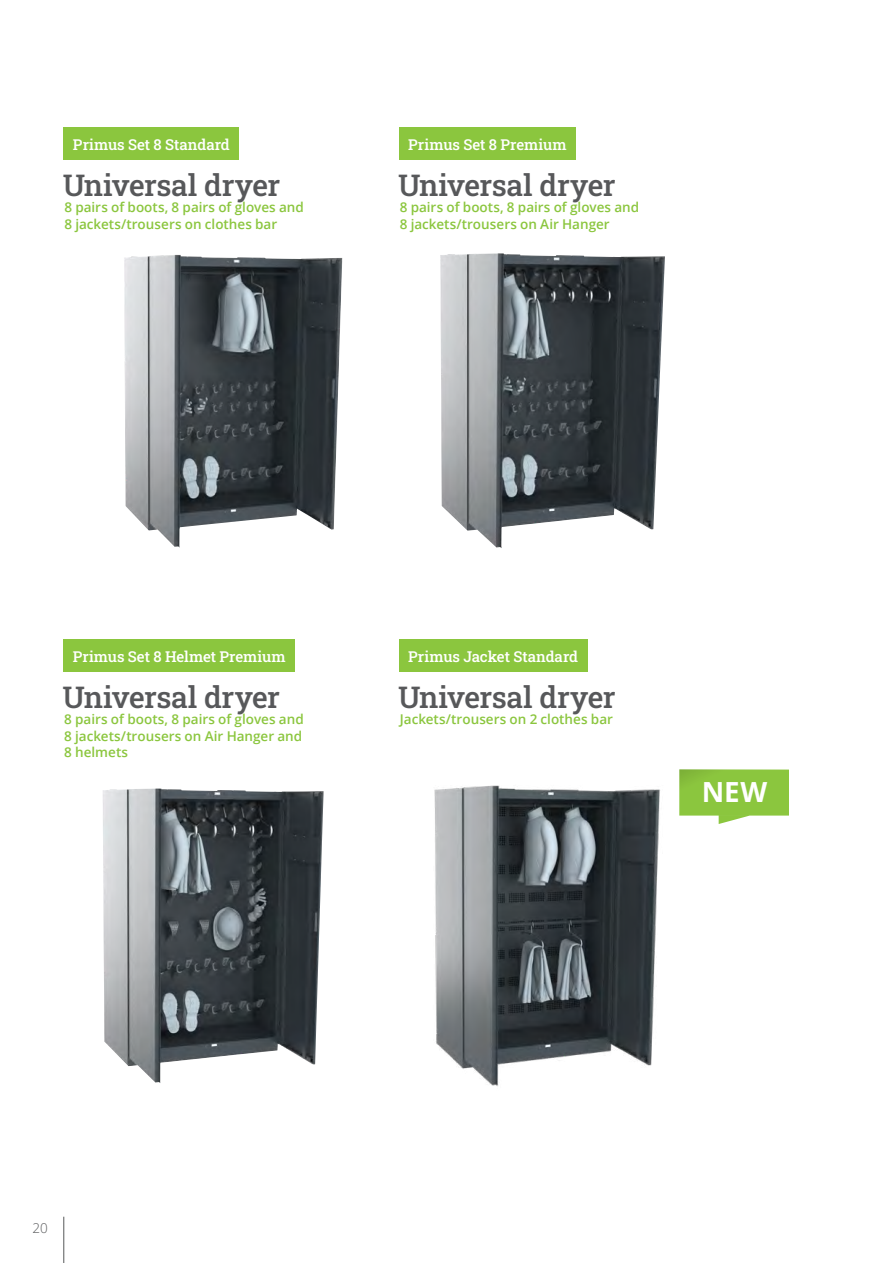
<style>
.page{position:relative;width:893px;height:1263px;background:#fff}
.page>*{position:absolute;margin:0;border:0;box-sizing:border-box;transform-origin:0 0}
.t1{font:30px "Roboto Slab";letter-spacing:-.02em;color:#57585a}
.t2{font:700 27.75px "Open Sans";color:#fff}
.t3{font:15px "Roboto Slab";letter-spacing:-.005em;color:#fff}
.t4{font:600 13.5px/16.5px "Open Sans";color:#8bc63e}
.t5{font:13.5px "Open Sans";color:#57585a}
</style>
<div class="page">
<img style="left:440px;top:253px;width:225px;height:295px">
<img style="left:103px;top:788px;width:221px;height:295px">
<img style="left:124px;top:255px;width:218px;height:293px">
<div style="left:399px;top:128px;width:177px;height:32px;background:#8bc63e"></div>
<div style="left:64px;top:639px;width:231px;height:33px;background:#8bc63e"></div>
<div style="left:64px;top:128px;width:175px;height:32px;background:#8bc63e"></div>
<div style="left:399px;top:639px;width:188px;height:33px;background:#8bc63e"></div>
<svg style="left:696px;top:769px;width:93px;height:55px;background:#9acd58"></svg>
<img style="left:434px;top:769px;width:262px;height:318px">
<hr style="left:64px;top:1217px;width:1px;height:46px;background:#57585a">
<p class="t3" style="left:73px;top:135px;width:158px">Primus Set 8 Standard</p>
<h1 class="t1" style="left:63px;top:165px;width:219px">Universal dryer</h1>
<p class="t4" style="left:64px;top:199px;width:241px">8 pairs of boots, 8 pairs of gloves and<br>8 jackets/trousers on clothes bar</p>
<p class="t3" style="left:408px;top:135px;width:160px">Primus Set 8 Premium</p>
<h1 class="t1" style="left:398px;top:165px;width:219px">Universal dryer</h1>
<p class="t4" style="left:400px;top:199px;width:241px">8 pairs of boots, 8 pairs of gloves and<br>8 jackets/trousers on Air Hanger</p>
<p class="t3" style="left:73px;top:646px;width:214px">Primus Set 8 Helmet Premium</p>
<h1 class="t1" style="left:62px;top:676px;width:219px">Universal dryer</h1>
<p class="t4" style="left:64px;top:711px;width:241px;text-align:justify">8 pairs of boots, 8 pairs of gloves and 8 jackets/trousers on Air Hanger and 8 helmets</p>
<p class="t3" style="left:408px;top:646px;width:171px">Primus Jacket Standard</p>
<h1 class="t1" style="left:398px;top:676px;width:219px">Universal dryer</h1>
<p class="t4" style="left:400px;top:711px;width:215px">Jackets/trousers on 2 clothes bar</p>
<h2 class="t2" style="left:702px;top:772px;width:67px">NEW</h2>
<p class="t5" style="left:32px;top:1219px;width:17px">20</p>
</div>
